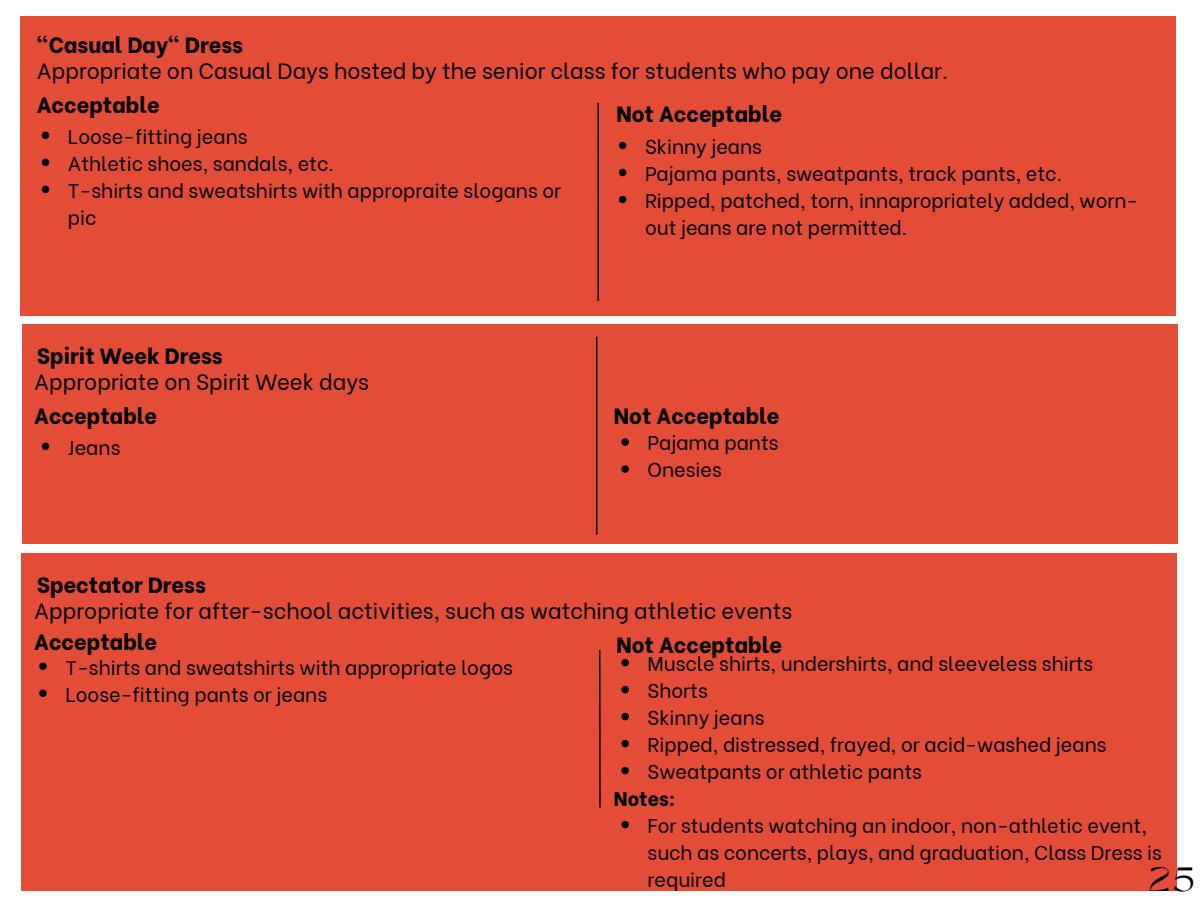
<style>
.page{position:relative;width:1200px;height:900px;background:#fff}
.page>*{position:absolute;margin:0;border:0;box-sizing:border-box;transform-origin:0 0}
.t1{font:33.6px "Black Mango";color:#000}
.t2{font:22px "Be Vietnam";color:#000}
.t3{font:800 22px "Be Vietnam";color:#000}
.t4{font:19.8px/27px "Be Vietnam";color:#000}
.t5{font:800 19.8px "Be Vietnam";color:#000}
</style>
<div class="page">
<div style="left:20px;top:16px;width:1155px;height:299px;background:#e34c37"></div>
<hr style="left:597px;top:103px;width:2px;height:198px;background:#000">
<svg style="left:42px;top:132px;width:7px;height:7px"></svg>
<svg style="left:42px;top:159px;width:7px;height:7px"></svg>
<svg style="left:42px;top:186px;width:7px;height:7px"></svg>
<svg style="left:619px;top:142px;width:7px;height:7px"></svg>
<svg style="left:619px;top:169px;width:7px;height:7px"></svg>
<svg style="left:619px;top:196px;width:7px;height:7px"></svg>
<div style="left:22px;top:324px;width:1156px;height:220px;background:#e34c37"></div>
<hr style="left:596px;top:337px;width:1px;height:198px;background:#000">
<svg style="left:42px;top:443px;width:7px;height:7px"></svg>
<div style="left:21px;top:553px;width:1156px;height:338px;background:#e34c37"></div>
<svg style="left:39px;top:663px;width:8px;height:7px"></svg>
<svg style="left:39px;top:690px;width:8px;height:7px"></svg>
<svg style="left:621px;top:659px;width:8px;height:7px"></svg>
<svg style="left:621px;top:686px;width:8px;height:7px"></svg>
<svg style="left:621px;top:713px;width:8px;height:7px"></svg>
<svg style="left:621px;top:740px;width:8px;height:7px"></svg>
<svg style="left:621px;top:767px;width:8px;height:7px"></svg>
<svg style="left:621px;top:821px;width:8px;height:7px"></svg>
<hr style="left:599px;top:650px;width:2px;height:158px;background:#000">
<svg style="left:621px;top:438px;width:8px;height:8px"></svg>
<svg style="left:621px;top:465px;width:8px;height:8px"></svg>
<p class="t3" style="left:37px;top:27px;width:208px">"Casual Day" Dress</p>
<p class="t2" style="left:37px;top:53px;width:913px">Appropriate on Casual Days hosted by the senior class for students who pay one dollar.</p>
<p class="t3" style="left:37px;top:87px;width:124px">Acceptable</p>
<p class="t3" style="left:616px;top:96px;width:167px">Not Acceptable</p>
<p class="t4" style="left:68px;top:121px;width:495px">Loose-fitting jeans<br>Athletic shoes, sandals, etc.<br>T-shirts and sweatshirts with appropraite slogans or pic</p>
<p class="t4" style="left:645px;top:131px;width:495px">Skinny jeans<br>Pajama pants, sweatpants, track pants, etc.<br>Ripped, patched, torn, innapropriately added, worn&shy;out jeans are not permitted.</p>
<p class="t3" style="left:37px;top:338px;width:188px">Spirit Week Dress</p>
<p class="t2" style="left:34px;top:363px;width:336px">Appropriate on Spirit Week days</p>
<p class="t3" style="left:34px;top:398px;width:124px">Acceptable</p>
<p class="t4" style="left:68px;top:432px;width:54px">Jeans</p>
<p class="t3" style="left:614px;top:398px;width:167px">Not Acceptable</p>
<p class="t4" style="left:648px;top:428px;width:133px">Pajama pants<br>Onesies</p>
<p class="t3" style="left:37px;top:567px;width:171px">Spectator Dress</p>
<p class="t2" style="left:34px;top:592px;width:760px">Appropriate for after-school activities, such as watching athletic events</p>
<p class="t3" style="left:34px;top:623px;width:124px">Acceptable</p>
<p class="t3" style="left:616px;top:627px;width:167px">Not Acceptable</p>
<p class="t4" style="left:65px;top:652px;width:449px">T-shirts and sweatshirts with appropriate logos<br>Loose-fitting pants or jeans</p>
<p class="t4" style="left:648px;top:648px;width:461px">Muscle shirts, undershirts, and sleeveless shirts<br>Shorts<br>Skinny jeans<br>Ripped, distressed, frayed, or acid-washed jeans<br>Sweatpants or athletic pants</p>
<p class="t4" style="left:648px;top:810px;width:516px">For students watching an indoor, non-athletic event, such as concerts, plays, and graduation, Class Dress is required</p>
<p class="t5" style="left:614px;top:782px;width:63px">Notes:</p>
<h1 class="t1" style="left:1149px;top:854px;width:48px">25</h1>
</div>
